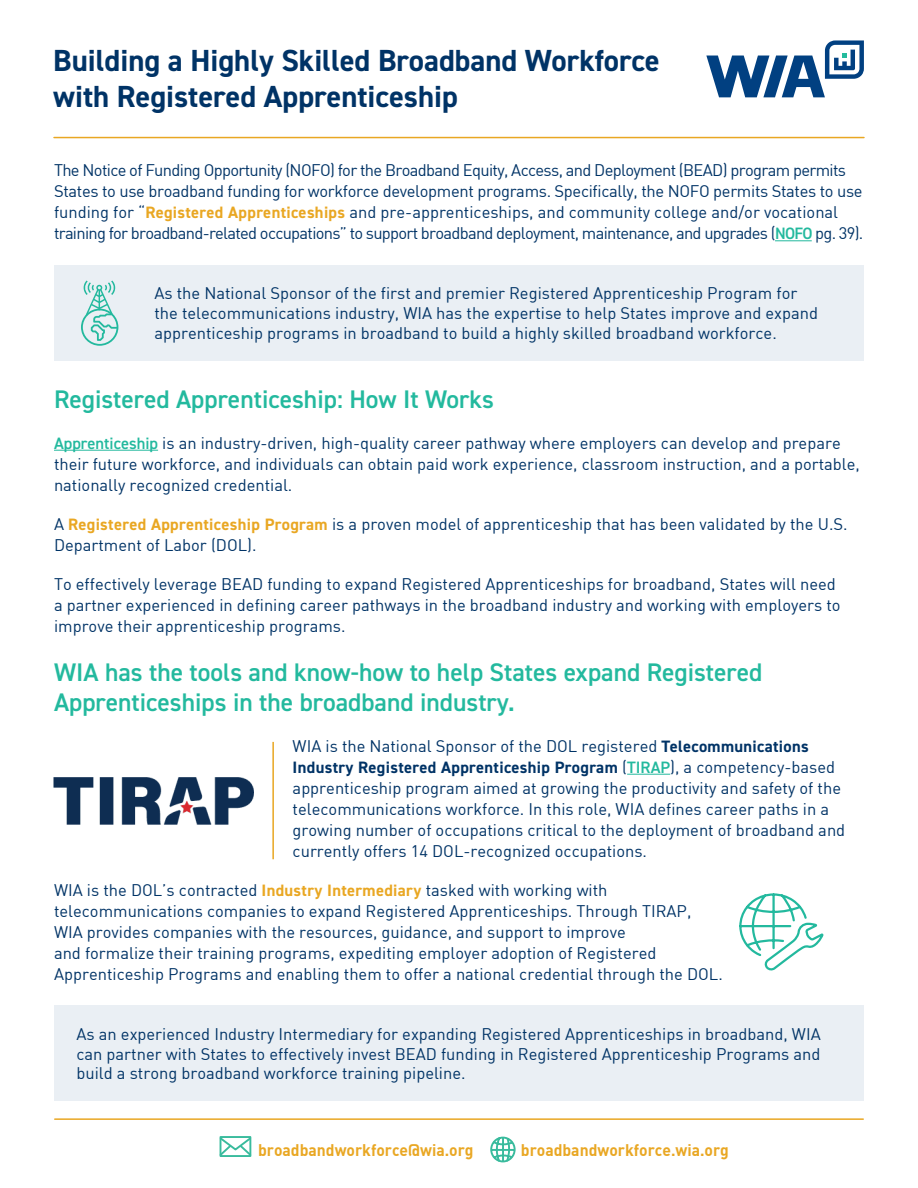
<style>
.page{position:relative;width:918px;height:1188px;background:#fff}
.page>*{position:absolute;margin:0;border:0;box-sizing:border-box;transform-origin:0 0}
.t1{font:700 30.6px/36px "DIN2014";color:#036}
.Subhead{font:600 25.5px/30px "DIN2014";color:#23b99e}
.shading{font:16.5px/21px "DIN";color:#036}
.shading-2{font:16.5px/21px "DIN";letter-spacing:-.04em;color:#036}
.t2{font:16.5px "DIN Bold";color:#e9a723;scale:.95 1}
.s1{font-family:"DIN2014";font-weight:700;color:#e9a723}
.s2{font-family:"DIN2014";font-weight:600;color:#23b99e}
.s3{font-family:"DIN2014";font-weight:700}
</style>
<div class="page">
<svg style="left:706px;top:40px;width:158px;height:57px"></svg>
<hr style="left:54px;top:137px;width:810px;height:1px;background:#e9a723">
<hr style="left:55px;top:1118px;width:808px;height:2px;background:#e9a723">
<svg style="left:490px;top:1136px;width:26px;height:27px"></svg>
<svg style="left:219px;top:1136px;width:33px;height:21px"></svg>
<hr style="left:775px;top:240px;width:37px;height:1px;background:#23b99e">
<div style="left:54px;top:265px;width:810px;height:96px;background:#eaeff4"></div>
<hr style="left:54px;top:450px;width:104px;height:1px;background:#23b99e">
<hr style="left:627px;top:774px;width:43px;height:1px;background:#23b99e">
<div style="left:54px;top:1006px;width:810px;height:95px;background:#eaeff4"></div>
<img style="left:54px;top:778px;width:199px;height:46px">
<svg style="left:81px;top:280px;width:37px;height:66px"></svg>
<hr style="left:272px;top:742px;width:2px;height:117px;background:#e9a723">
<svg style="left:739px;top:893px;width:85px;height:78px"></svg>
<h1 class="t1" style="left:53px;top:42px;width:608px">Building a Highly Skilled Broadband Workforce with Registered Apprenticeship</h1>
<p class="shading-2" style="left:54px;top:159px;width:811px">The Notice of Funding Opportunity (NOFO) for the Broadband Equity, Access, and Deployment (BEAD) program permits States to use broadband funding for workforce development programs. Specifically, the NOFO permits States to use funding for “<span class="s1">Registered Apprenticeships</span> and pre-apprenticeships, and community college and/or vocational training for broadband-related occupations” to support broadband deployment, maintenance, and upgrades (<span class="s2">NOFO</span> pg. 39).</p>
<p class="shading" style="left:154px;top:283px;width:665px;line-height:19.8px">As the National Sponsor of the first and premier Registered Apprenticeship Program for the telecommunications industry, WIA has the expertise to help States improve and expand apprenticeship programs in broadband to build a highly skilled broadband workforce.</p>
<p class="Subhead" style="left:54px;top:384px;width:442px">Registered Apprenticeship: How It Works</p>
<p class="shading" style="left:54px;top:432px;width:807px"><span class="s2">Apprenticeship</span> is an industry-driven, high-quality career pathway where employers can develop and prepare their future workforce, and individuals can obtain paid work experience, classroom instruction, and a portable, nationally recognized credential.</p>
<p class="shading" style="left:54px;top:513px;width:795px">A <span class="s1">Registered Apprenticeship Program</span> is a proven model of apprenticeship that has been validated by the U.S.<br>Department of Labor (DOL).</p>
<p class="shading" style="left:54px;top:573px;width:788px">To effectively leverage BEAD funding to expand Registered Apprenticeships for broadband, States will need a partner experienced in defining career pathways in the broadband industry and working with employers to improve their apprenticeship programs.</p>
<p class="Subhead" style="left:54px;top:657px;width:710px">WIA has the tools and know-how to help States expand Registered<br>Apprenticeships in the broadband industry.</p>
<p class="shading" style="left:293px;top:735px;width:554px">WIA is the National Sponsor of the DOL registered <span class="s3">Telecommunications Industry Registered Apprenticeship Program</span> (<span class="s2">TIRAP</span>), a competency-based apprenticeship program aimed at growing the productivity and safety of the telecommunications workforce. In this role, WIA defines career paths in a growing number of occupations critical to the deployment of broadband and currently offers 14 DOL-recognized occupations.</p>
<p class="shading" style="left:54px;top:879px;width:670px">WIA is the DOL’s contracted <span class="s1">Industry Intermediary</span> tasked with working with telecommunications companies to expand Registered Apprenticeships. Through TIRAP, WIA provides companies with the resources, guidance, and support to improve<br>and formalize their training programs, expediting employer adoption of Registered Apprenticeship Programs and enabling them to offer a national credential through the DOL.</p>
<p class="shading" style="left:76px;top:1024px;width:746px;line-height:19.8px;text-align:justify">As an experienced Industry Intermediary for expanding Registered Apprenticeships in broadband, WIA can partner with States to effectively invest BEAD funding in Registered Apprenticeship Programs and build a strong broadband workforce training pipeline.</p>
<p class="t2" style="left:258px;top:1139px;width:228px">broadbandworkforce@wia.org</p>
<p class="t2" style="left:521px;top:1139px;width:220px">broadbandworkforce.wia.org</p>
</div>
